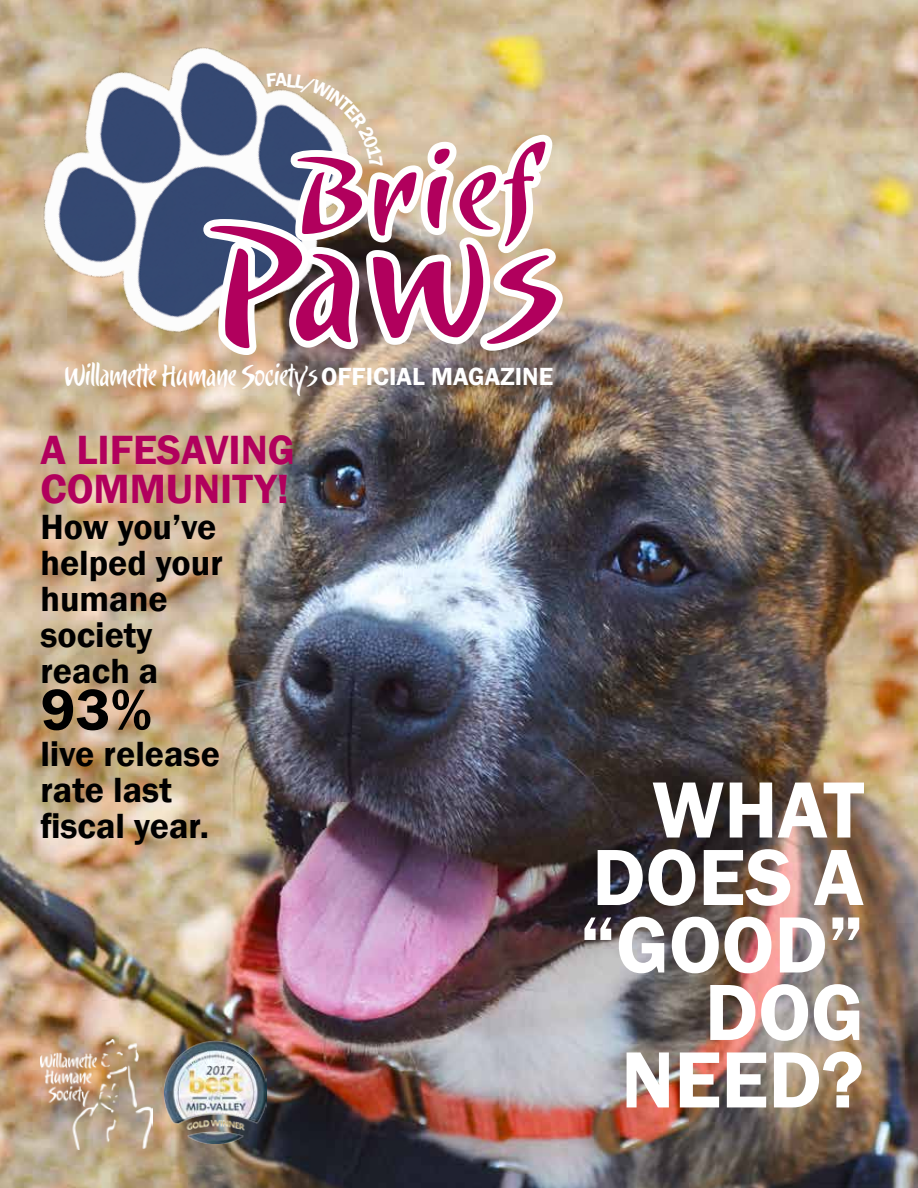
<style>
.page{position:relative;width:918px;height:1188px;background:#fff}
.page>*{position:absolute;margin:0;border:0;box-sizing:border-box;transform-origin:0 0}
.t1{font:204px "Candombe";color:#b1005d;scale:1.22 1}
.t2{font:142.5px "Candombe";letter-spacing:.05em;color:#b1005d;scale:1.25 1}
.t3{font:600 82.5px/67.5px "Franklin Gothic";color:#fff;text-align:right}
.t4{font:600 60px "Franklin Gothic";color:#000}
.t5{font:600 42px/39px "Franklin Gothic";color:#b1005d}
.t6{font:39px "Candombe";color:#fff}
.t7{font:600 36px/36px "Franklin Gothic";color:#000}
.t8{font:600 19.5px "Franklin Gothic";color:#fff}
.s1{font-family:"Franklin Gothic";font-weight:600;font-size:25.5px}
</style>
<div class="page">
<img style="left:0;top:0;width:918px;height:1188px">
<img style="left:0;top:0;width:449px;height:445px">
<img style="left:473px;top:241px;width:99px;height:947px">
<img style="left:40px;top:1040px;width:113px;height:110px">
<img style="left:164px;top:1040px;width:103px;height:104px">
<img style="left:196px;top:21px;width:363px;height:505px">
<p class="t8" style="left:275px;top:68px;width:13px">a</p>
<h2 class="t2" style="left:296px;top:132px;width:193px">Brief</h2>
<h1 class="t1" style="left:205px;top:198px;width:289px">Paws</h1>
<p class="t6" style="left:64px;top:359px;width:491px">Willamette Humane Society’s<span class="s1">Off icial Magazine</span></p>
<p class="t5" style="left:40px;top:431px;width:256px">A lifesaving comm</p>
<p class="t5" style="left:166px;top:470px;width:125px">unity!</p>
<p class="t7" style="left:40px;top:510px;width:184px">How you’ve helped your humane society reach a</p>
<h3 class="t4" style="left:40px;top:673px;width:113px">93%</h3>
<p class="t7" style="left:40px;top:736px;width:181px">live release rate last fiscal year.</p>
<h3 class="t3" style="left:580px;top:777px;width:286px">What does a “good” dog need?</h3>
</div>
